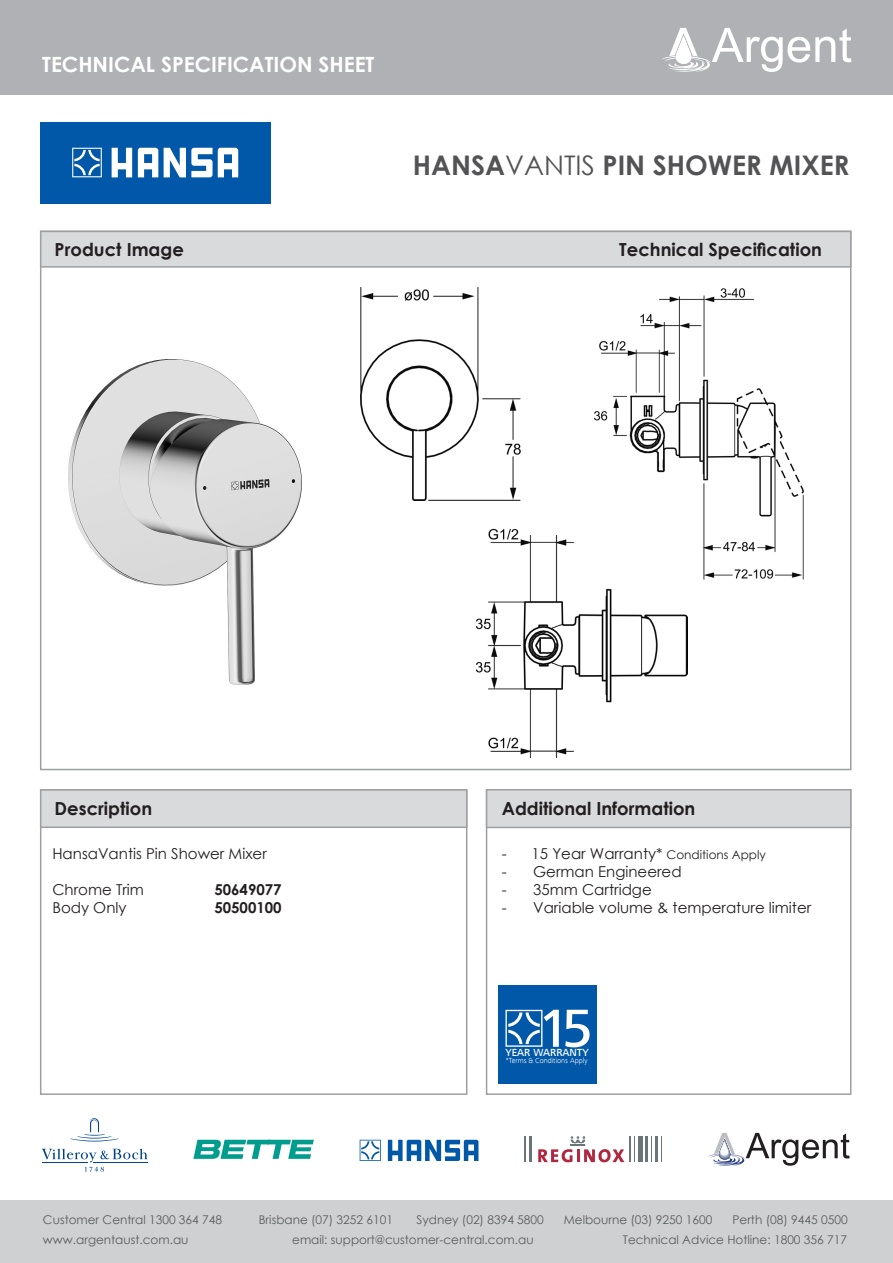
<style>
.page{position:relative;width:893px;height:1263px;background:#fff}
.page>*{position:absolute;margin:0;border:0;box-sizing:border-box;transform-origin:0 0}
.t1{font:500 55.5px "Frutiger Next Com";color:#fff}
.t2{font:700 27px "Century Gothic";color:#535355}
.t3{font:700 21px "Century Gothic";color:#fff}
.t4{font:700 18px "Century Gothic";color:#231f20}
.t5{font:15px "Century Gothic";color:#231f20}
.t6{font:700 15px "Century Gothic";color:#231f20}
.t7{font:12px "Century Gothic";color:#5c5c5f}
.t8{font:500 10.65px "Frutiger Next Com";color:#fff}
.t9{font:300 7.5px "Frutiger Next Com";color:#fff}
.s1{font-weight:400}
.s2{font-size:12px}
</style>
<div class="page">
<div style="left:0;top:0;width:893px;height:94px;background:#b0b1b5"></div>
<div style="left:0;top:1200px;width:893px;height:63px;background:#cfd0d2"></div>
<div style="left:40px;top:231px;width:811px;height:37px;background:#d9dadc;border:2px solid #9d9fa2"></div>
<div style="left:40px;top:789px;width:427px;height:306px;border:2px solid #9d9fa2"></div>
<div style="left:40px;top:789px;width:427px;height:39px;background:#d9dadc;border:2px solid #9d9fa2"></div>
<div style="left:486px;top:789px;width:365px;height:306px;border:2px solid #9d9fa2"></div>
<div style="left:486px;top:789px;width:365px;height:39px;background:#d9dadc;border:2px solid #9d9fa2"></div>
<svg style="left:193px;top:1140px;width:121px;height:19px"></svg>
<svg style="left:71px;top:1118px;width:48px;height:23px"></svg>
<svg style="left:41px;top:1148px;width:107px;height:24px"></svg>
<svg style="left:538px;top:1136px;width:86px;height:26px"></svg>
<svg style="left:634px;top:1136px;width:1px;height:26px"></svg>
<hr style="left:629px;top:1136px;width:2px;height:26px;background:#6a747b">
<div style="left:638px;top:1136px;width:5px;height:26px;background:#6a747b"></div>
<svg style="left:661px;top:1136px;width:1px;height:26px"></svg>
<svg style="left:651px;top:1136px;width:1px;height:26px"></svg>
<hr style="left:655px;top:1136px;width:2px;height:26px;background:#6a747b">
<hr style="left:646px;top:1136px;width:2px;height:26px;background:#6a747b">
<hr style="left:524px;top:1136px;width:2px;height:26px;background:#6a747b">
<hr style="left:529px;top:1136px;width:3px;height:26px;background:#6a747b">
<svg style="left:708px;top:1133px;width:142px;height:33px"></svg>
<svg style="left:661px;top:28px;width:190px;height:44px"></svg>
<svg style="left:360px;top:1140px;width:21px;height:21px"></svg>
<svg style="left:388px;top:1140px;width:90px;height:21px"></svg>
<div style="left:40px;top:122px;width:230px;height:82px;background:#0157a8"></div>
<svg style="left:72px;top:148px;width:30px;height:29px"></svg>
<svg style="left:112px;top:148px;width:20px;height:29px"></svg>
<svg style="left:138px;top:148px;width:20px;height:29px"></svg>
<svg style="left:164px;top:148px;width:74px;height:29px"></svg>
<div style="left:498px;top:985px;width:98px;height:98px;background:#0157a8"></div>
<svg style="left:505px;top:1010px;width:37px;height:37px"></svg>
<img style="left:69px;top:360px;width:233px;height:325px">
<img style="left:475px;top:528px;width:212px;height:229px">
<img style="left:580px;top:288px;width:224px;height:297px">
<img style="left:361px;top:287px;width:160px;height:213px">
<h3 class="t3" style="left:42px;top:48px;width:334px">TECHNICAL SPECIFICATION SHEET</h3>
<p class="t2" style="left:413px;top:145px;width:438px">HANSA<span class="s1">VANTIS</span> PIN SHOWER MIXER</p>
<h3 class="t4" style="left:55px;top:236px;width:131px">Product Image</h3>
<h3 class="t4" style="left:619px;top:236px;width:204px">Technical Specification</h3>
<h3 class="t4" style="left:55px;top:795px;width:99px">Description</h3>
<h3 class="t4" style="left:502px;top:795px;width:195px">Additional Information</h3>
<p class="t5" style="left:52px;top:843px;width:216px">HansaVantis Pin Shower Mixer</p>
<p class="t5" style="left:52px;top:879px;width:93px">Chrome Trim</p>
<p class="t6" style="left:214px;top:878px;width:69px">50649077</p>
<p class="t5" style="left:52px;top:897px;width:76px">Body Only</p>
<p class="t6" style="left:214px;top:896px;width:69px">50500100</p>
<p class="t5" style="left:502px;top:843px;width:266px">- 15 Year Warranty* <span class="s2">Conditions Apply</span></p>
<p class="t5" style="left:502px;top:861px;width:181px">- German Engineered</p>
<p class="t5" style="left:502px;top:879px;width:152px">- 35mm Cartridge</p>
<p class="t5" style="left:502px;top:897px;width:311px">- Variable volume &amp; temperature limiter</p>
<h1 class="t1" style="left:538px;top:996px;width:57px">15</h1>
<p class="t9" style="left:506px;top:1056px;width:83px">*Terms &amp; Conditions Apply</p>
<p class="t8" style="left:505px;top:1046px;width:85px">YEAR WARRANTY</p>
<p class="t7" style="left:43px;top:1211px;width:181px">Customer Central 1300 364 748</p>
<p class="t7" style="left:259px;top:1211px;width:136px">Brisbane (07) 3252 6101</p>
<p class="t7" style="left:416px;top:1211px;width:129px">Sydney (02) 8394 5800</p>
<p class="t7" style="left:564px;top:1211px;width:150px">Melbourne (03) 9250 1600</p>
<p class="t7" style="left:732px;top:1211px;width:117px">Perth (08) 9445 0500</p>
<p class="t7" style="left:43px;top:1231px;width:147px">www.argentaust.com.au</p>
<p class="t7" style="left:292px;top:1231px;width:243px">email: support@customer-central.com.au</p>
<p class="t7" style="left:623px;top:1231px;width:226px">Technical Advice Hotline: 1800 356 717</p>
</div>
